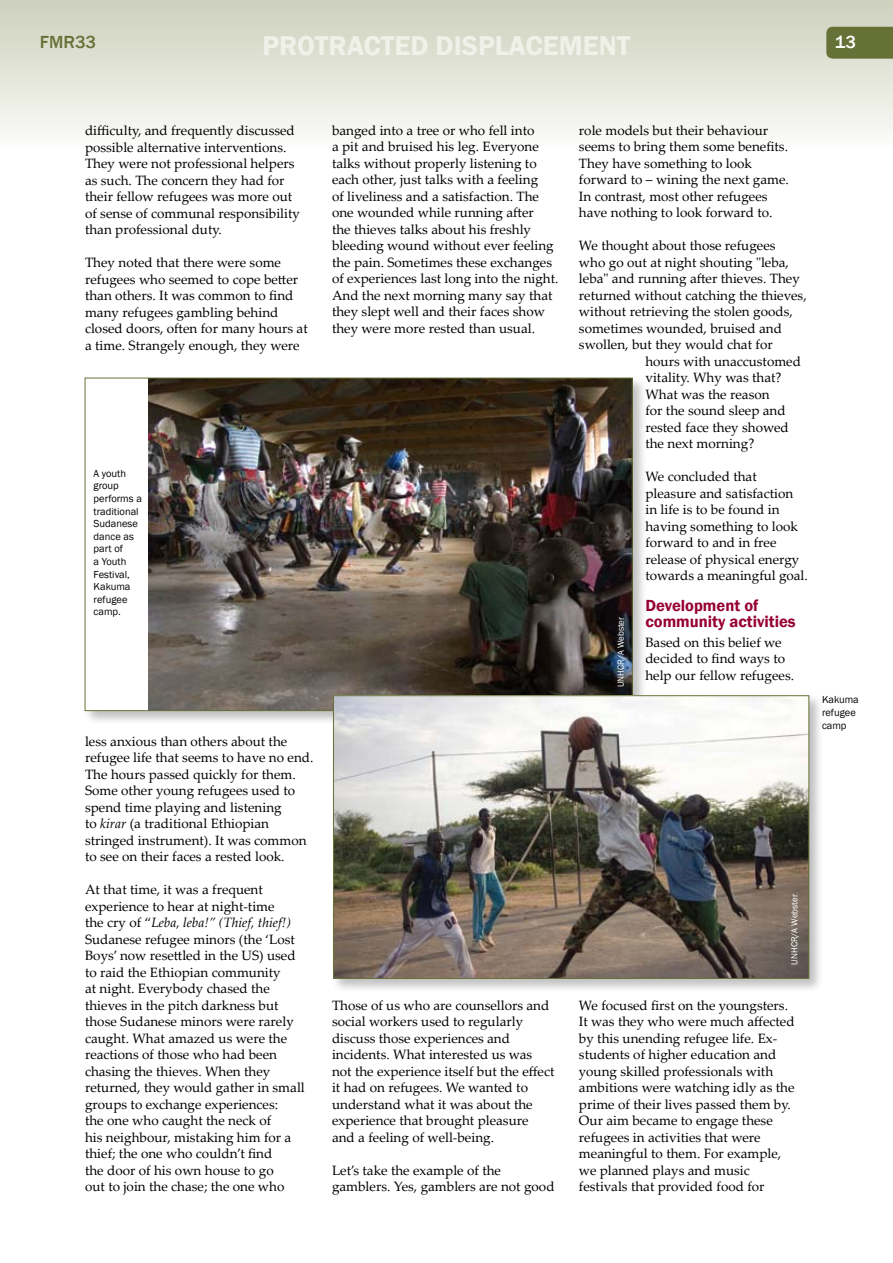
<style>
.page{position:relative;width:893px;height:1263px;background:#fff}
.page>*{position:absolute;margin:0;border:0;box-sizing:border-box;transform-origin:0 0}
.t1{font:600 27.9px "Franklin Gothic";color:#f0f2ea}
.t2{font:500 18px "Franklin Gothic";color:#667138}
.t3{font:500 18px "Franklin Gothic";color:#fff}
.t4{font:600 16.5px/16.5px "Franklin Gothic";color:#960032}
.t5{font:13.5px/16.5px "Palatino Linotype";color:#000}
.t6{font:10.5px/12.6px "Franklin Gothic";color:#000}
.t7{font:9px "Franklin Gothic";color:#fff}
.s1{font-style:italic}
</style>
<div class="page">
<div style="left:0;top:0;width:893px;height:147px;background:linear-gradient(to bottom,#ccd0bb,#fbfcf9)"></div>
<div style="left:826px;top:27px;width:67px;height:32px;background:#667138"></div>
<div style="left:83px;top:376px;width:564px;height:350px;background:#000;opacity:.25"></div>
<div style="left:85px;top:378px;width:547px;height:333px;background:#fff"></div>
<img style="left:148px;top:380px;width:483px;height:329px">
<div style="left:331px;top:693px;width:493px;height:300px;background:#000;opacity:.25"></div>
<img style="left:335px;top:697px;width:472px;height:280px">
<div style="left:333px;top:695px;width:476px;height:284px;border:1px solid #667138"></div>
<h2 class="t2" style="left:40px;top:31px;width:58px">FMR33</h2>
<h1 class="t1" style="left:262px;top:28px;width:370px">PROTRACTED DISPLACEMENT</h1>
<h2 class="t3" style="left:835px;top:31px;width:23px">13</h2>
<p class="t5" style="left:85px;top:122px;width:217px">difficulty, and frequently discussed possible alternative interventions.<br>They were not professional helpers as such. The concern they had for their fellow refugees was more out of sense of communal responsibility than professional duty.</p>
<p class="t5" style="left:85px;top:254px;width:224px">They noted that there were some refugees who seemed to cope better than others. It was common to find many refugees gambling behind closed doors, often for many hours at a time. Strangely enough, they were</p>
<p class="t5" style="left:332px;top:122px;width:228px">banged into a tree or who fell into<br>a pit and bruised his leg. Everyone talks without properly listening to each other, just talks with a feeling<br>of liveliness and a satisfaction. The one wounded while running after<br>the thieves talks about his freshly bleeding wound without ever feeling the pain. Sometimes these exchanges of experiences last long into the night.<br>And the next morning many say that they slept well and their faces show they were more rested than usual.</p>
<p class="t6" style="left:94px;top:467px;width:50px">A youth group performs a traditional<br>Sudanese dance as part of<br>a Youth<br>Festival,<br>Kakuma refugee camp.</p>
<p class="t5" style="left:85px;top:732px;width:230px">less anxious than others about the refugee life that seems to have no end.<br>The hours passed quickly for them.<br>Some other young refugees used to spend time playing and listening<br>to <span class="s1">kirar</span> (a traditional Ethiopian stringed instrument). It was common to see on their faces a rested look.</p>
<p class="t5" style="left:85px;top:881px;width:221px">At that time, it was a frequent experience to hear at night-time<br>the cry of “<span class="s1">Leba, leba!” (Thief, thief!)<br></span>Sudanese refugee minors (the ‘Lost<br>Boys’ now resettled in the US) used to raid the Ethiopian community<br>at night. Everybody chased the thieves in the pitch darkness but those Sudanese minors were rarely caught. What amazed us were the reactions of those who had been chasing the thieves. When they returned, they would gather in small groups to exchange experiences:<br>the one who caught the neck of<br>his neighbour, mistaking him for a thief; the one who couldn’t find<br>the door of his own house to go<br>out to join the chase; the one who</p>
<p class="t5" style="left:332px;top:996px;width:224px">Those of us who are counsellors and social workers used to regularly discuss those experiences and incidents. What interested us was not the experience itself but the effect it had on refugees. We wanted to understand what it was about the experience that brought pleasure and a feeling of well-being.</p>
<p class="t5" style="left:332px;top:1161px;width:224px">Let’s take the example of the gamblers. Yes, gamblers are not good</p>
<p class="t5" style="left:579px;top:121px;width:211px">role models but their behaviour seems to bring them some benefits.<br>They have something to look forward to – wining the next game.<br>In contrast, most other refugees have nothing to look forward to.</p>
<p class="t5" style="left:579px;top:237px;width:198px">We thought about those refugees</p>
<p class="t5" style="left:579px;top:253px;width:212px">who go out at night shouting "leba,</p>
<p class="t5" style="left:579px;top:270px;width:222px">leba" and running after thieves. They</p>
<p class="t5" style="left:579px;top:286px;width:229px">returned without catching the thieves,</p>
<p class="t5" style="left:579px;top:303px;width:215px">without retrieving the stolen goods,</p>
<p class="t5" style="left:579px;top:319px;width:204px">sometimes wounded, bruised and</p>
<p class="t5" style="left:579px;top:336px;width:195px">swollen, but they would chat for</p>
<p class="t5" style="left:645px;top:352px;width:157px">hours with unaccustomed</p>
<p class="t5" style="left:645px;top:369px;width:138px">vitality. Why was that?</p>
<p class="t5" style="left:645px;top:385px;width:126px">What was the reason</p>
<p class="t5" style="left:645px;top:402px;width:142px">for the sound sleep and</p>
<p class="t5" style="left:645px;top:418px;width:145px">rested face they showed</p>
<p class="t5" style="left:645px;top:435px;width:110px">the next morning?</p>
<p class="t5" style="left:645px;top:468px;width:164px">We concluded that pleasure and satisfaction in life is to be found in having something to look forward to and in free release of physical energy towards a meaningful goal.</p>
<p class="t4" style="left:645px;top:597px;width:152px">Development of community activities</p>
<p class="t5" style="left:645px;top:633px;width:150px">Based on this belief we decided to find ways to help our fellow refugees.</p>
<p class="t7" style="left:615px;top:687px;width:72px;rotate:-90deg">UNHCR/A Webster</p>
<p class="t6" style="left:822px;top:694px;width:38px">Kakuma refugee camp</p>
<p class="t7" style="left:789px;top:965px;width:72px;rotate:-90deg">UNHCR/A Webster</p>
<p class="t5" style="left:579px;top:996px;width:217px">We focused first on the youngsters.<br>It was they who were much affected by this unending refugee life. Ex&shy;students of higher education and young skilled professionals with ambitions were watching idly as the prime of their lives passed them by.<br>Our aim became to engage these refugees in activities that were meaningful to them. For example, we planned plays and music festivals that provided food for</p>
</div>
